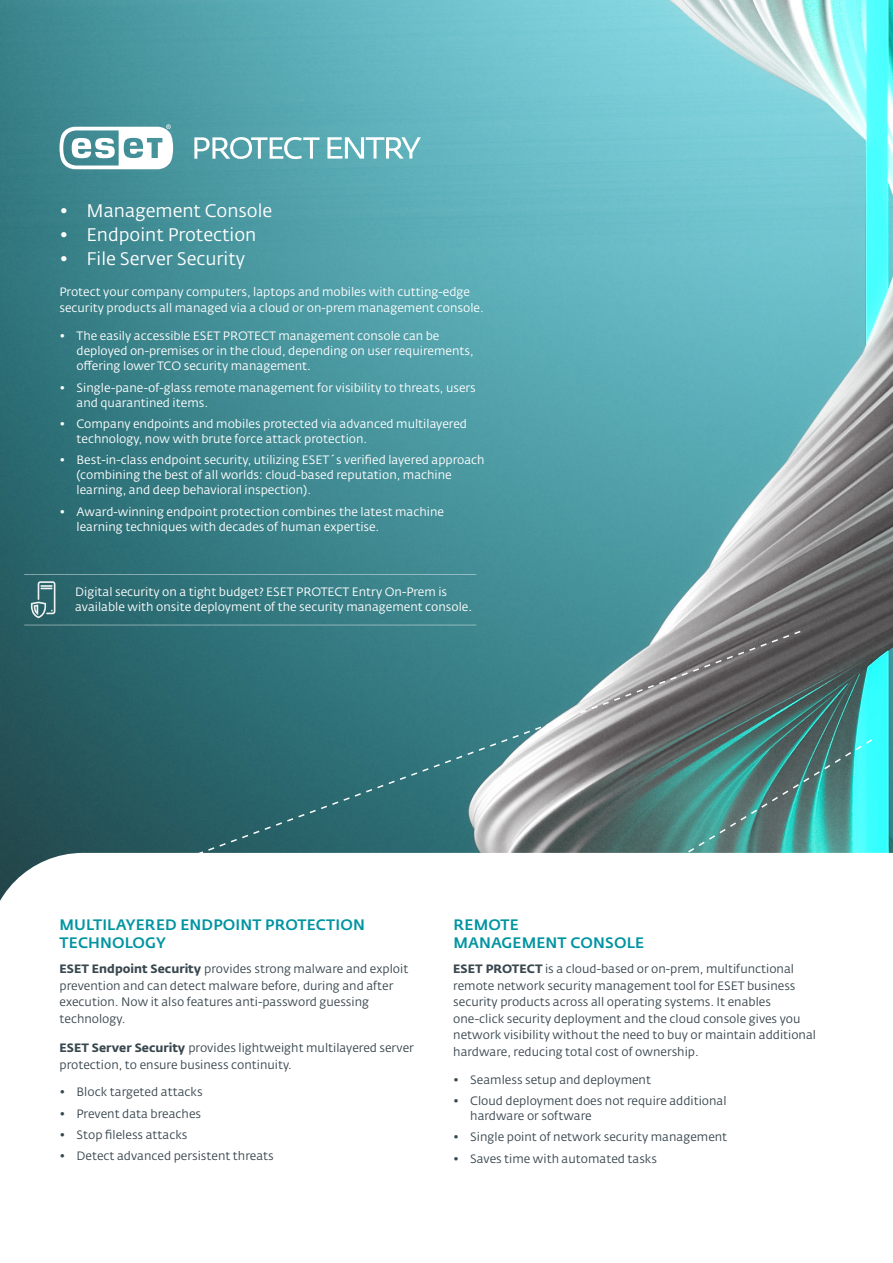
<style>
.page{position:relative;width:893px;height:1263px;background:#fff}
.page>*{position:absolute;margin:0;border:0;box-sizing:border-box;transform-origin:0 0}
.t1{font:18px "Fedra Sans Alt Pro";color:#fff}
.t2{font:500 15px/18px "Fedra Sans Alt Pro";letter-spacing:.01em;color:#0094a1}
.t3{font:12px/15px "Fedra Sans Alt Pro";color:#fff}
.t4{font:12px/16.5px "Fedra Sans Alt Pro";color:#39474f}
.s1{font-weight:700}
</style>
<div class="page">
<img style="left:0;top:0;width:893px;height:853px">
<svg style="left:195px;top:629px;width:607px;height:224px;background:#4f7b80"></svg>
<svg style="left:665px;top:738px;width:209px;height:115px;background:#4c938e"></svg>
<svg style="left:327px;top:137px;width:94px;height:22px"></svg>
<svg style="left:60px;top:124px;width:113px;height:45px"></svg>
<svg style="left:194px;top:137px;width:126px;height:22px"></svg>
<svg style="left:31px;top:581px;width:24px;height:37px"></svg>
<hr style="left:24px;top:574px;width:452px;height:1px;background:#fff">
<hr style="left:24px;top:625px;width:452px;height:1px;background:#fff">
<h1 class="t1" style="left:60px;top:200px;width:214px">• Management Console</h1>
<h1 class="t1" style="left:60px;top:224px;width:198px">• Endpoint Protection</h1>
<h1 class="t1" style="left:60px;top:248px;width:187px">• File Server Security</h1>
<p class="t3" style="left:60px;top:283px;width:426px;line-height:16.5px">Protect your company computers, laptops and mobiles with cutting-edge security products all managed via a cloud or on-prem management console.</p>
<p class="t3" style="left:77px;top:328px;width:399px;text-indent:-17px">• The easily accessible ESET PROTECT management console can be deployed on-premises or in the cloud, depending on user requirements, offering lower TCO security management.</p>
<p class="t3" style="left:77px;top:380px;width:401px;text-indent:-17px">• Single-pane-of-glass remote management for visibility to threats, users and quarantined items.</p>
<p class="t3" style="left:77px;top:416px;width:392px;text-indent:-17px">• Company endpoints and mobiles protected via advanced multilayered technology, now with brute force attack protection.</p>
<p class="t3" style="left:77px;top:453px;width:410px;text-indent:-17px">• Best-in-class endpoint security, utilizing ESET´s verified layered approach (combining the best of all worlds: cloud-based reputation, machine learning, and deep behavioral inspection).</p>
<p class="t3" style="left:77px;top:504px;width:369px;text-indent:-17px">• Award-winning endpoint protection combines the latest machine learning techniques with decades of human expertise.</p>
<p class="t3" style="left:75px;top:584px;width:399px">Digital security on a tight budget? ESET PROTECT Entry On-Prem is available with onsite deployment of the security management console.</p>
<p class="t2" style="left:60px;top:916px;width:307px">MULTILAYERED ENDPOINT PROTECTION<br>TECHNOLOGY</p>
<p class="t4" style="left:60px;top:961px;width:350px"><span class="s1">ESET Endpoint Security</span> provides strong malware and exploit prevention and can detect malware before, during and after execution. Now it also features anti-password guessing technology.</p>
<p class="t4" style="left:60px;top:1039px;width:356px"><span class="s1">ESET Server Security</span> provides lightweight multilayered server protection, to ensure business continuity.</p>
<p class="t4" style="left:60px;top:1084px;width:145px">• Block targeted attacks</p>
<p class="t4" style="left:60px;top:1105px;width:143px">• Prevent data breaches</p>
<p class="t4" style="left:60px;top:1126px;width:130px">• Stop fileless attacks</p>
<p class="t4" style="left:60px;top:1148px;width:216px">• Detect advanced persistent threats</p>
<p class="t2" style="left:453px;top:916px;width:192px">REMOTE<br>MANAGEMENT CONSOLE</p>
<p class="t4" style="left:453px;top:961px;width:364px"><span class="s1">ESET PROTECT</span> is a cloud-based or on-prem, multifunctional remote network security management tool for ESET business security products across all operating systems. It enables one-click security deployment and the cloud console gives you network visibility without the need to buy or maintain additional hardware, reducing total cost of ownership.</p>
<p class="t4" style="left:453px;top:1071px;width:199px">• Seamless setup and deployment</p>
<p class="t4" style="left:470px;top:1093px;width:258px;line-height:15px;text-indent:-17px">• Cloud deployment does not require additional hardware or software</p>
<p class="t4" style="left:453px;top:1129px;width:275px">• Single point of network security management</p>
<p class="t4" style="left:453px;top:1150px;width:205px">• Saves time with automated tasks</p>
</div>
